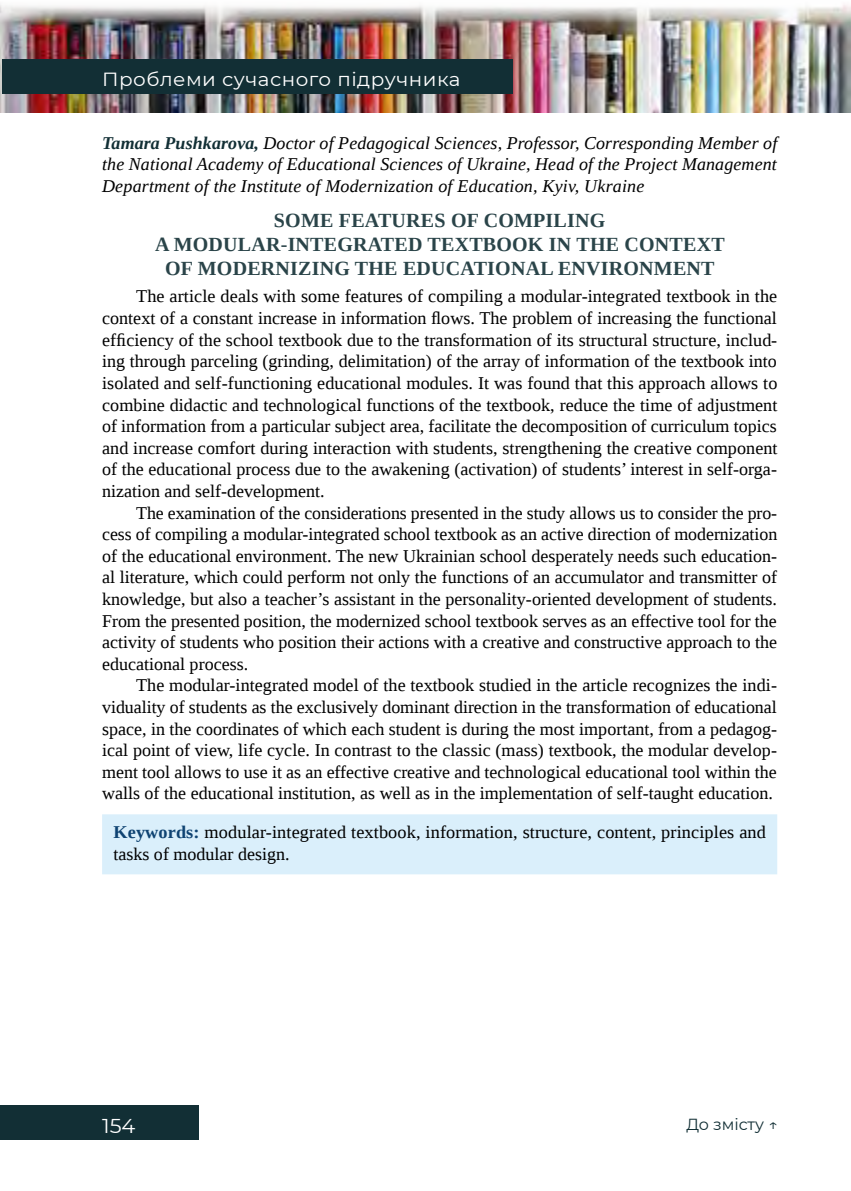
<style>
.page{position:relative;width:851px;height:1191px;background:#fff}
.page>*{position:absolute;margin:0;border:0;box-sizing:border-box;transform-origin:0 0}
.t1{font:700 20px/24px "Liberation Serif";letter-spacing:.01em;color:#2a4449;text-align:center}
.t2{font:20px "Montserrat";color:#fff;scale:1.05 1}
.t3{font:19px "Montserrat";letter-spacing:.025em;color:#fff;scale:1.05 1}
.t4{font:18px/21.6px "Liberation Serif";color:#000;text-align:justify}
.t5{font:italic 18px/21.6px "Liberation Serif";letter-spacing:.01em;color:#000;text-align:justify}
.t6{font:16px "Montserrat";color:#122f35}
.s1{font-weight:700;color:#122f35}
.s2{font-weight:700;color:#0f4372}
</style>
<div class="page">
<img style="left:0;top:4px;width:850px;height:109px">
<div style="left:2px;top:60px;width:510px;height:34px;background:#122f35"></div>
<div style="left:0;top:1106px;width:198px;height:34px;background:#122f35"></div>
<div style="left:102px;top:814px;width:675px;height:60px;background:#daeffb"></div>
<p class="t3" style="left:102px;top:66px;width:343px">Проблеми сучасного підручника</p>
<p class="t5" style="left:102px;top:132px;width:676px"><span class="s1">Tamara Pushkarova,</span> Doctor of Pedagogical Sciences, Professor, Corresponding Member of the National Academy of Educational Sciences of Ukraine, Head of the Project Management Department of the Institute of Modernization of Education, Kyiv, Ukraine</p>
<p class="t1" style="left:155px;top:208px;width:571px">SOME FEATURES OF COMPILING<br>A MODULAR-INTEGRATED TEXTBOOK IN THE CONTEXT<br>OF MODERNIZING THE EDUCATIONAL ENVIRONMENT</p>
<p class="t4" style="left:102px;top:285px;width:677px;text-indent:34px">The article deals with some features of compiling a modular-integrated textbook in the context of a constant increase in information flows. The problem of increasing the functional efficiency of the school textbook due to the transformation of its structural structure, includ&shy;ing through parceling (grinding, delimitation) of the array of information of the textbook into isolated and self-functioning educational modules. It was found that this approach allows to combine didactic and technological functions of the textbook, reduce the time of adjustment of information from a particular subject area, facilitate the decomposition of curriculum topics and increase comfort during interaction with students, strengthening the creative component of the educational process due to the awakening (activation) of students’ interest in self-orga&shy;nization and self-development.</p>
<p class="t4" style="left:102px;top:501px;width:676px;text-indent:34px">The examination of the considerations presented in the study allows us to consider the pro&shy;cess of compiling a modular-integrated school textbook as an active direction of modernization of the educational environment. The new Ukrainian school desperately needs such education&shy;al literature, which could perform not only the functions of an accumulator and transmitter of knowledge, but also a teacher’s assistant in the personality-oriented development of students.<br>From the presented position, the modernized school textbook serves as an effective tool for the activity of students who position their actions with a creative and constructive approach to the educational process.</p>
<p class="t4" style="left:102px;top:674px;width:676px;text-indent:34px">The modular-integrated model of the textbook studied in the article recognizes the indi&shy;viduality of students as the exclusively dominant direction in the transformation of educational space, in the coordinates of which each student is during the most important, from a pedagog&shy;ical point of view, life cycle. In contrast to the classic (mass) textbook, the modular develop&shy;ment tool allows to use it as an effective creative and technological educational tool within the walls of the educational institution, as well as in the implementation of self-taught education.</p>
<p class="t4" style="left:113px;top:821px;width:654px"><span class="s2">Keywords:</span> modular-integrated textbook, information, structure, content, principles and tasks of modular design.</p>
<p class="t2" style="left:102px;top:1111px;width:33px">154</p>
<p class="t6" style="left:686px;top:1113px;width:93px">До змісту ↑</p>
</div>
